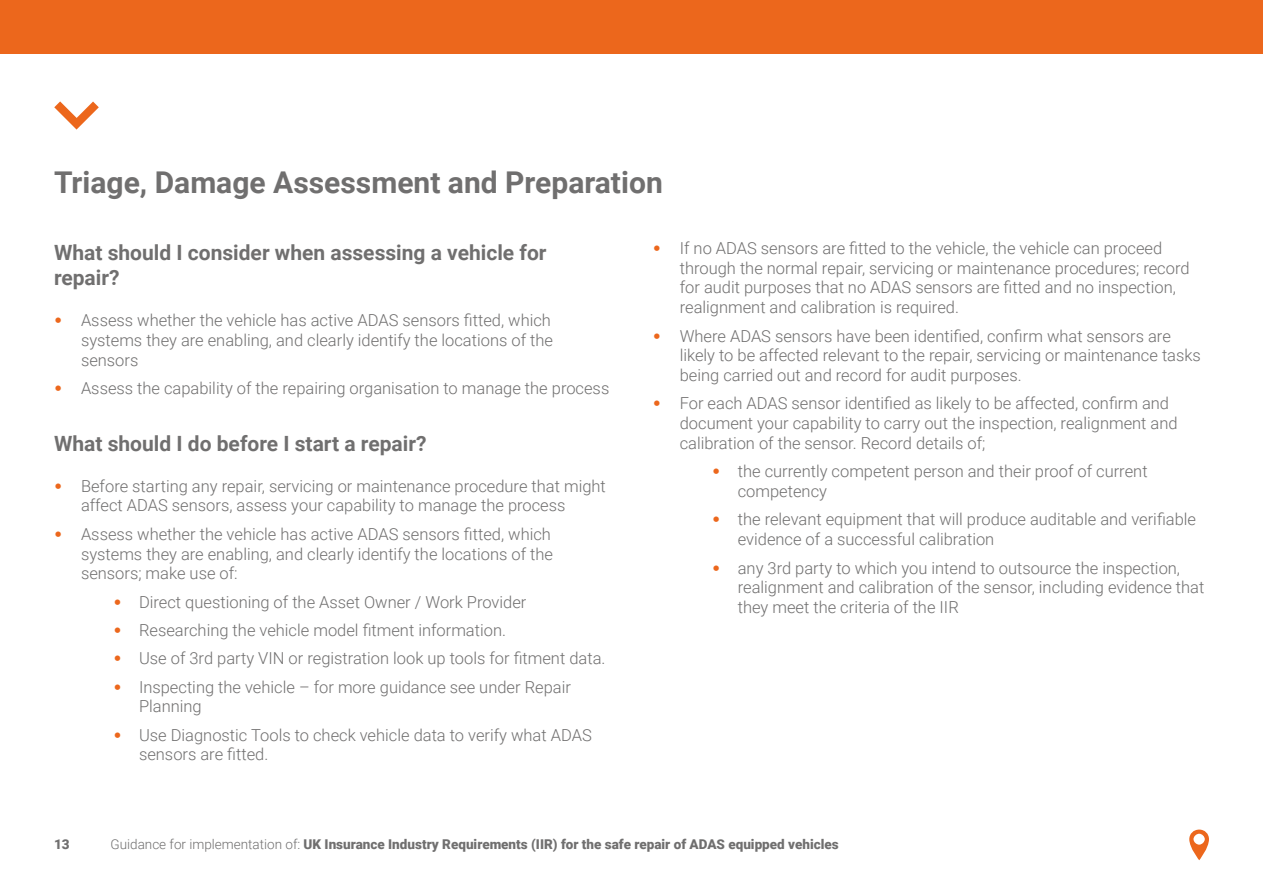
<style>
.page{position:relative;width:1263px;height:893px;background:#fff}
.page>*{position:absolute;margin:0;border:0;box-sizing:border-box;transform-origin:0 0}
.t1{font:700 30px "Roboto";color:#706f6f}
.t2{font:700 21px/25.2px "Roboto";color:#706f6f}
.t3{font:300 16.5px/19.8px "Roboto";color:#706f6f}
.t4{font:900 13.5px "Roboto";color:#706f6f}
.s1{font-family:"Arial";font-weight:900;color:#ec671c}
.s2{font-weight:300}
</style>
<div class="page">
<div style="left:0;top:0;width:1263px;height:54px;background:#ec671c"></div>
<svg style="left:54px;top:101px;width:45px;height:29px"></svg>
<svg style="left:1189px;top:830px;width:20px;height:30px"></svg>
<h1 class="t1" style="left:54px;top:161px;width:610px">Triage, Damage Assessment and Preparation</h1>
<p class="t2" style="left:54px;top:239px;width:494px">What should I consider when assessing a vehicle for repair?</p>
<p class="t3" style="left:81px;top:310px;width:474px;text-indent:-27px"><span class="s1">•</span> Assess whether the vehicle has active ADAS sensors fitted, which systems they are enabling, and clearly identify the locations of the sensors</p>
<p class="t3" style="left:54px;top:378px;width:557px"><span class="s1">•</span> Assess the capability of the repairing organisation to manage the process</p>
<p class="t2" style="left:54px;top:430px;width:374px">What should I do before I start a repair?</p>
<p class="t3" style="left:81px;top:475px;width:526px;text-indent:-27px"><span class="s1">•</span> Before starting any repair, servicing or maintenance procedure that might affect ADAS sensors, assess your capability to manage the process</p>
<p class="t3" style="left:81px;top:523px;width:474px;text-indent:-27px"><span class="s1">•</span> Assess whether the vehicle has active ADAS sensors fitted, which systems they are enabling, and clearly identify the locations of the sensors; make use of:</p>
<p class="t3" style="left:114px;top:591px;width:414px"><span class="s1">•</span> Direct questioning of the Asset Owner / Work Provider</p>
<p class="t3" style="left:114px;top:619px;width:394px"><span class="s1">•</span> Researching the vehicle model fitment information.</p>
<p class="t3" style="left:114px;top:648px;width:493px"><span class="s1">•</span> Use of 3rd party VIN or registration look up tools for fitment data.</p>
<p class="t3" style="left:139px;top:676px;width:433px;text-indent:-26px"><span class="s1">•</span> Inspecting the vehicle – for more guidance see under Repair<br>Planning</p>
<p class="t3" style="left:139px;top:724px;width:454px;text-indent:-26px"><span class="s1">•</span> Use Diagnostic Tools to check vehicle data to verify what ADAS sensors are fitted.</p>
<p class="t3" style="left:680px;top:237px;width:511px;text-indent:-27px"><span class="s1">•</span> If no ADAS sensors are fitted to the vehicle, the vehicle can proceed through the normal repair, servicing or maintenance procedures; record for audit purposes that no ADAS sensors are fitted and no inspection, realignment and calibration is required.</p>
<p class="t3" style="left:680px;top:325px;width:523px;text-indent:-27px"><span class="s1">•</span> Where ADAS sensors have been identified, confirm what sensors are likely to be affected relevant to the repair, servicing or maintenance tasks being carried out and record for audit purposes.</p>
<p class="t3" style="left:680px;top:393px;width:499px;text-indent:-27px"><span class="s1">•</span> For each ADAS sensor identified as likely to be affected, confirm and document your capability to carry out the inspection, realignment and calibration of the sensor. Record details of;</p>
<p class="t3" style="left:738px;top:461px;width:411px;text-indent:-26px"><span class="s1">•</span> the currently competent person and their proof of current competency</p>
<p class="t3" style="left:738px;top:509px;width:460px;text-indent:-26px"><span class="s1">•</span> the relevant equipment that will produce auditable and verifiable evidence of a successful calibration</p>
<p class="t3" style="left:738px;top:557px;width:468px;text-indent:-26px"><span class="s1">•</span> any 3rd party to which you intend to outsource the inspection, realignment and calibration of the sensor, including evidence that they meet the criteria of the IIR</p>
<p class="t4" style="left:54px;top:835px;width:17px">13</p>
<p class="t4" style="left:111px;top:835px;width:730px"><span class="s2">Guidance for implementation of:</span> UK Insurance Industry Requirements (IIR) for the safe repair of ADAS equipped vehicles</p>
</div>
